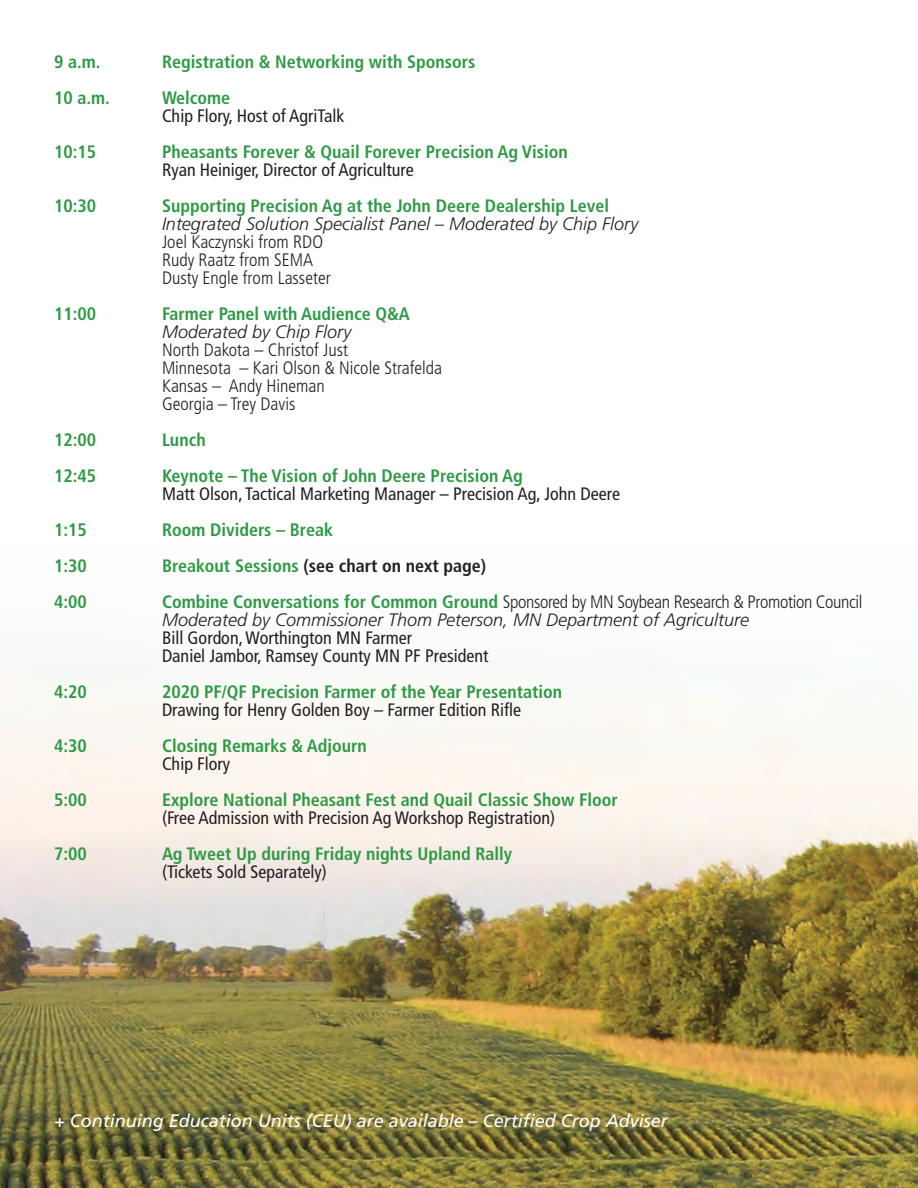
<style>
.page{position:relative;width:918px;height:1188px;background:#fff}
.page>*{position:absolute;margin:0;border:0;box-sizing:border-box;transform-origin:0 0}
.t1{font:700 condensed 18px "Frutiger LT Std";color:#2f9a46}
.t2{font:condensed 18px/18px "Frutiger LT Std";color:#231f20}
.t3{font:italic 300 18px/18px "Frutiger LT Std";color:#231f20}
.t4{font:300 condensed 18px/18px "Frutiger LT Std";color:#231f20}
.t5{font:italic 18px "Frutiger LT Std";color:#fff}
.t6{font:700 condensed 18px "Frutiger LT Std";color:#231f20}
.s1{color:#2f9a46}
.s2{font-weight:700;font-style:normal;font-stretch:condensed;color:#2f9a46}
.s3{font-style:normal;font-stretch:condensed}
</style>
<div class="page">
<img style="left:0;top:689px;width:918px;height:499px">
<p class="t1" style="left:54px;top:51px;width:48px">9 a.m.</p>
<p class="t1" style="left:162px;top:51px;width:315px">Registration &amp; Networking with Sponsors</p>
<p class="t1" style="left:54px;top:87px;width:57px">10 a.m.</p>
<p class="t1" style="left:162px;top:87px;width:70px">Welcome</p>
<p class="t2" style="left:162px;top:106px;width:184px">Chip Flory, Host of AgriTalk</p>
<p class="t1" style="left:54px;top:141px;width:44px">10:15</p>
<p class="t1" style="left:162px;top:141px;width:407px">Pheasants Forever &amp; Quail Forever Precision Ag Vision</p>
<p class="t2" style="left:162px;top:160px;width:253px">Ryan Heiniger, Director of Agriculture</p>
<p class="t1" style="left:54px;top:195px;width:44px">10:30</p>
<p class="t1" style="left:162px;top:195px;width:449px">Supporting Precision Ag at the John Deere Dealership Level</p>
<p class="t3" style="left:162px;top:214px;width:478px">Integrated Solution Specialist Panel – Moderated by Chip Flory</p>
<p class="t4" style="left:162px;top:233px;width:170px">Joel Kaczynski from RDO<br>Rudy Raatz from SEMA<br>Dusty Engle from Lasseter</p>
<p class="t1" style="left:54px;top:303px;width:44px">11:00</p>
<p class="t1" style="left:162px;top:303px;width:249px">Farmer Panel with Audience Q&amp;A</p>
<p class="t3" style="left:162px;top:322px;width:191px">Moderated by Chip Flory</p>
<p class="t4" style="left:162px;top:341px;width:282px">North Dakota – Christof Just<br>Minnesota – Kari Olson &amp; Nicole Strafelda<br>Kansas – Andy Hineman<br>Georgia – Trey Davis</p>
<p class="t1" style="left:54px;top:429px;width:44px">12:00</p>
<p class="t1" style="left:162px;top:429px;width:45px">Lunch</p>
<p class="t1" style="left:54px;top:465px;width:44px">12:45</p>
<p class="t1" style="left:162px;top:465px;width:362px">Keynote – The Vision of John Deere Precision Ag</p>
<p class="t2" style="left:162px;top:484px;width:460px">Matt Olson, Tactical Marketing Manager – Precision Ag, John Deere</p>
<p class="t1" style="left:54px;top:519px;width:34px">1:15</p>
<p class="t1" style="left:162px;top:519px;width:173px">Room Dividers – Break</p>
<p class="t1" style="left:54px;top:555px;width:34px">1:30</p>
<p class="t6" style="left:162px;top:555px;width:326px"><span class="s1">Breakout Sessions</span> (see chart on next page)</p>
<p class="t1" style="left:54px;top:591px;width:34px">4:00</p>
<p class="t3" style="left:162px;top:592px;width:702px"><span class="s2">Combine Conversations for Common Ground</span> <span class="s3">Sponsored by MN Soybean Research &amp; Promotion Council<br></span>Moderated by Commissioner Thom Peterson, MN Department of Agriculture</p>
<p class="t2" style="left:162px;top:628px;width:328px">Bill Gordon, Worthington MN Farmer<br>Daniel Jambor, Ramsey County MN PF President</p>
<p class="t1" style="left:54px;top:681px;width:34px">4:20</p>
<p class="t1" style="left:162px;top:681px;width:402px">2020 PF/QF Precision Farmer of the Year Presentation</p>
<p class="t2" style="left:162px;top:700px;width:361px">Drawing for Henry Golden Boy – Farmer Edition Rifle</p>
<p class="t1" style="left:54px;top:735px;width:34px">4:30</p>
<p class="t1" style="left:162px;top:735px;width:206px">Closing Remarks &amp; Adjourn</p>
<p class="t2" style="left:162px;top:754px;width:70px">Chip Flory</p>
<p class="t1" style="left:54px;top:789px;width:34px">5:00</p>
<p class="t1" style="left:162px;top:789px;width:457px">Explore National Pheasant Fest and Quail Classic Show Floor</p>
<p class="t2" style="left:162px;top:808px;width:395px">(Free Admission with Precision Ag Workshop Registration)</p>
<p class="t1" style="left:54px;top:843px;width:34px">7:00</p>
<p class="t1" style="left:162px;top:843px;width:352px">Ag Tweet Up during Friday nights Upland Rally</p>
<p class="t2" style="left:162px;top:862px;width:166px">(Tickets Sold Separately)</p>
<p class="t5" style="left:54px;top:1110px;width:615px">+ Continuing Education Units (CEU) are available – Certified Crop Adviser</p>
</div>
